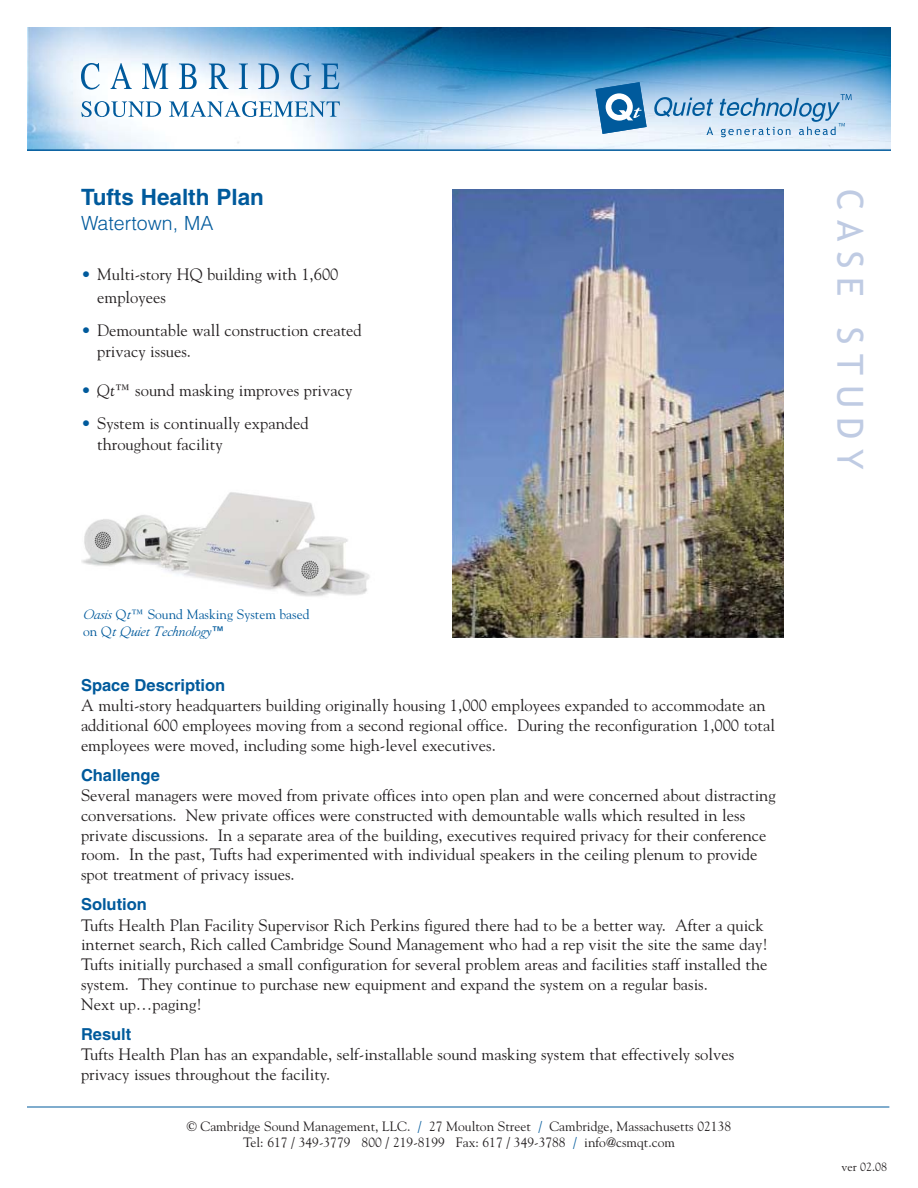
<style>
.page{position:relative;width:918px;height:1188px;background:#fff}
.page>*{position:absolute;margin:0;border:0;box-sizing:border-box;transform-origin:0 0}
.t1{font:36px "Trebuchet MS";letter-spacing:.26em;color:#bfcbe3}
.t2{font:700 22.5px "Helvetica";color:#005a9c}
.t3{font:300 19.5px "Helvetica";color:#005a9c}
.t4{font:16.5px/19.8px "Goudy";color:#231f20}
.t5{font:700 16.5px "Helvetica";color:#005a9c}
.t6{font:13.5px/16.2px "Goudy";color:#231f20;text-align:center}
.t7{font:13.5px/16.2px "Goudy";color:#005a9c}
.t8{font:12px "Goudy";color:#231f20}
.s1{color:#005a9c}
.s2{font-style:italic}
.s3{font-family:"Helvetica"}
</style>
<div class="page">
<img style="left:27px;top:27px;width:864px;height:122px">
<hr style="left:27px;top:149px;width:864px;height:2px;background:#005a9c">
<hr style="left:27px;top:1107px;width:862px;height:1px;background:#005a9c">
<img style="left:452px;top:189px;width:331px;height:448px">
<svg style="left:81px;top:63px;width:19px;height:27px"></svg>
<svg style="left:111px;top:63px;width:21px;height:26px"></svg>
<svg style="left:142px;top:64px;width:26px;height:25px"></svg>
<svg style="left:179px;top:64px;width:18px;height:25px"></svg>
<svg style="left:209px;top:64px;width:20px;height:25px"></svg>
<svg style="left:239px;top:64px;width:9px;height:25px"></svg>
<svg style="left:258px;top:64px;width:21px;height:25px"></svg>
<svg style="left:290px;top:63px;width:21px;height:27px"></svg>
<svg style="left:321px;top:64px;width:18px;height:25px"></svg>
<svg style="left:81px;top:101px;width:80px;height:16px"></svg>
<svg style="left:169px;top:101px;width:171px;height:16px"></svg>
<svg style="left:596px;top:82px;width:51px;height:52px"></svg>
<svg style="left:654px;top:97px;width:59px;height:20px"></svg>
<svg style="left:706px;top:127px;width:7px;height:8px"></svg>
<svg style="left:719px;top:94px;width:132px;height:43px"></svg>
<img style="left:81px;top:492px;width:289px;height:105px">
<h2 class="t2" style="left:81px;top:189px;width:184px">Tufts Health Plan</h2>
<p class="t3" style="left:81px;top:216px;width:134px">Watertown, MA</p>
<p class="t4" style="left:97px;top:264px;width:243px;line-height:22.5px;text-indent:-16px"><span class="s1">•</span> Multi-story HQ building with 1,600 employees</p>
<p class="t4" style="left:97px;top:321px;width:266px;line-height:21px;text-indent:-16px"><span class="s1">•</span> Demountable wall construction created privacy issues.</p>
<p class="t4" style="left:81px;top:381px;width:273px"><span class="s1">•</span> <span class="s2">Qt</span>™ sound masking improves privacy</p>
<p class="t4" style="left:97px;top:414px;width:213px;line-height:21px;text-indent:-16px"><span class="s1">•</span> System is continually expanded throughout facility</p>
<p class="t7" style="left:83px;top:608px;width:228px"><span class="s2">Oasis</span>Q<span class="s2">t</span>™ Sound Masking System based o n Q <span class="s2">t Quiet Technology</span><span class="s3">™</span></p>
<p class="t5" style="left:81px;top:679px;width:146px">Space Description</p>
<p class="t4" style="left:81px;top:697px;width:695px">A multi-story headquarters building originally housing 1,000 employees expanded to accommodate an additional 600 employees moving from a second regional office. During the reconfiguration 1,000 total employees were moved, including some high-level executives.</p>
<p class="t5" style="left:81px;top:769px;width:80px">Challenge</p>
<p class="t4" style="left:81px;top:787px;width:696px">Several managers were moved from private offices into open plan and were concerned about distracting conversations. New private offices were constructed with demountable walls which resulted in less private discussions. In a separate area of the building, executives required privacy for their conference room. In the past, Tufts had experimented with individual speakers in the ceiling plenum to provide spot treatment of privacy issues.</p>
<p class="t5" style="left:81px;top:898px;width:67px">Solution</p>
<p class="t4" style="left:81px;top:916px;width:688px">Tufts Health Plan Facility Supervisor Rich Perkins figured there had to be a better way. After a quick internet search, Rich called Cambridge Sound Management who had a rep visit the site the same day!<br>Tufts initially purchased a small configuration for several problem areas and facilities staff installed the system. They continue to purchase new equipment and expand the system on a regular basis.<br>Next up…paging!</p>
<p class="t5" style="left:81px;top:1028px;width:52px">Result</p>
<p class="t4" style="left:81px;top:1046px;width:655px">Tufts Health Plan has an expandable, self-installable sound masking system that effectively solves privacy issues throughout the facility.</p>
<p class="t6" style="left:187px;top:1119px;width:546px">© Cambridge Sound Management, LLC. <span class="s1">/</span> 27 Moulton Street <span class="s1">/</span> Cambridge, Massachusetts 02138<br>Tel: 617 / 349-3779 800 / 219-8199 Fax: 617 / 349-3788 <span class="s1">/</span> info@csmqt.com</p>
<h1 class="t1" style="left:864px;top:189px;width:282px;rotate:90deg">CASE STUDY</h1>
<p class="t8" style="left:842px;top:1162px;width:47px">ver 02.08</p>
</div>
